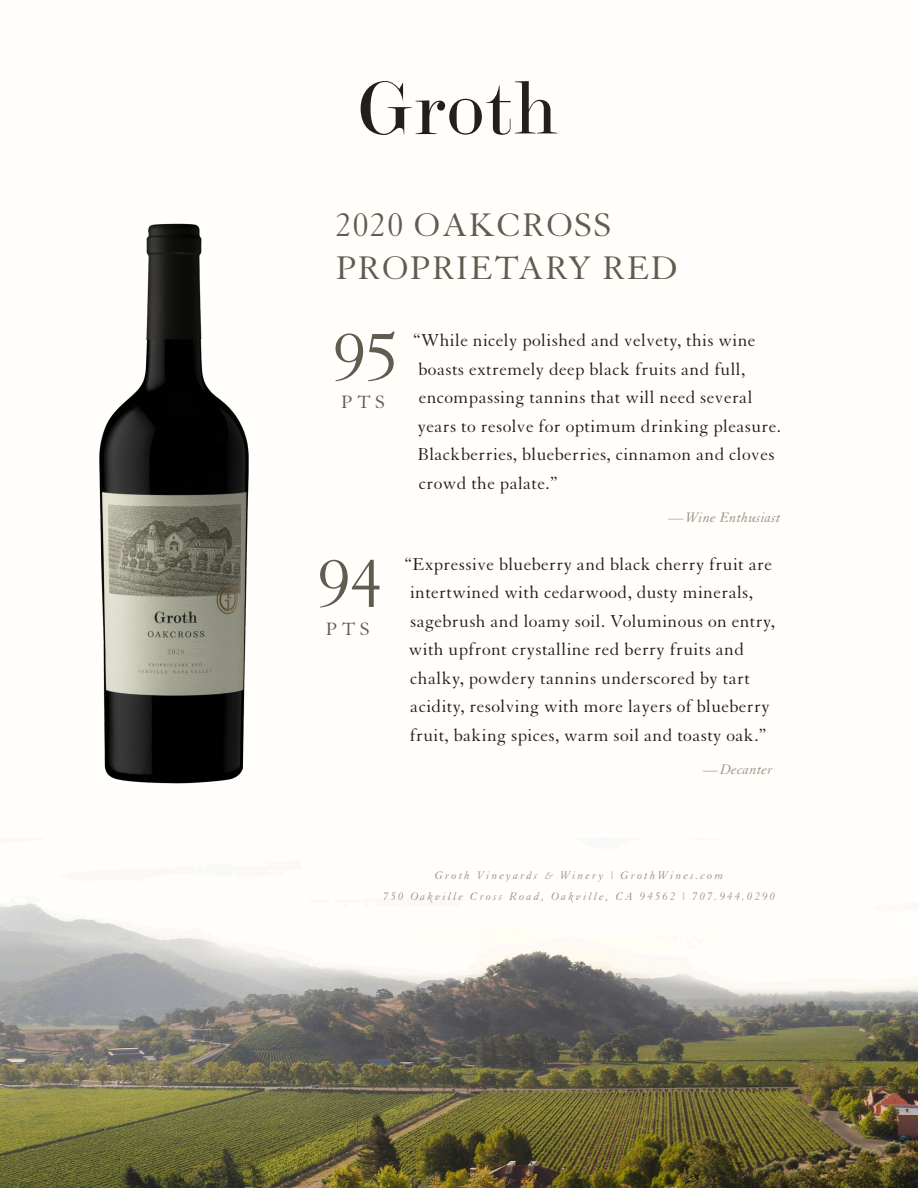
<style>
.page{position:relative;width:918px;height:1188px;background:#fff}
.page>*{position:absolute;margin:0;border:0;box-sizing:border-box;transform-origin:0 0}
.t1{font:73.5px "Granjon LT Std";color:#5f5d4f}
.t2{font:35.7px "Granjon LT Std";letter-spacing:.04em;color:#5f5d4f}
.t3{font:19.5px "Granjon LT Std";letter-spacing:.23em;color:#5f5d4f}
.t4{font:18.75px/28.5px "Granjon LT Std";letter-spacing:.02em;color:#231f20}
.t5{font:italic 15px "Granjon LT Std";letter-spacing:.02em;color:#979686}
.t6{font:italic 12px "Granjon LT Std";letter-spacing:.185em;color:#979686}
</style>
<div class="page">
<div style="left:0;top:0;width:918px;height:1161px;background:#fffefa"></div>
<img style="left:0;top:838px;width:918px;height:350px">
<svg style="left:361px;top:81px;width:196px;height:54px"></svg>
<img style="left:99px;top:223px;width:150px;height:561px">
<p class="t2" style="left:336px;top:206px;width:277px">2020 OAKCROSS</p>
<p class="t2" style="left:336px;top:248px;width:343px">PROPRIETARY RED</p>
<p class="t1" style="left:333px;top:319px;width:67px">95</p>
<p class="t3" style="left:341px;top:392px;width:45px">PTS</p>
<p class="t4" style="left:413px;top:326px;width:369px">“While nicely polished and velvety, this wine boasts extremely deep black fruits and full, encompassing tannins that will need several years to resolve for optimum drinking pleasure.<br>Blackberries, blueberries, cinnamon and cloves crowd the palate.”</p>
<p class="t5" style="left:669px;top:509px;width:113px">— Wine Enthusiast</p>
<p class="t1" style="left:318px;top:545px;width:67px">94</p>
<p class="t3" style="left:326px;top:618px;width:45px">PTS</p>
<p class="t4" style="left:405px;top:550px;width:372px">“Expressive blueberry and black cherry fruit are intertwined with cedarwood, dusty minerals, sagebrush and loamy soil. Voluminous on entry, with upfront crystalline red berry fruits and chalky, powdery tannins underscored by tart acidity, resolving with more layers of blueberry fruit, baking spices, warm soil and toasty oak.”</p>
<p class="t5" style="left:704px;top:761px;width:71px">— Decanter</p>
<p class="t6" style="left:435px;top:869px;width:290px">Groth Vineyards &amp; Winery | GrothWines.com</p>
<p class="t6" style="left:383px;top:890px;width:393px">750 Oakville Cross Road, Oakville, CA 94562 | 707.944.0290</p>
</div>
